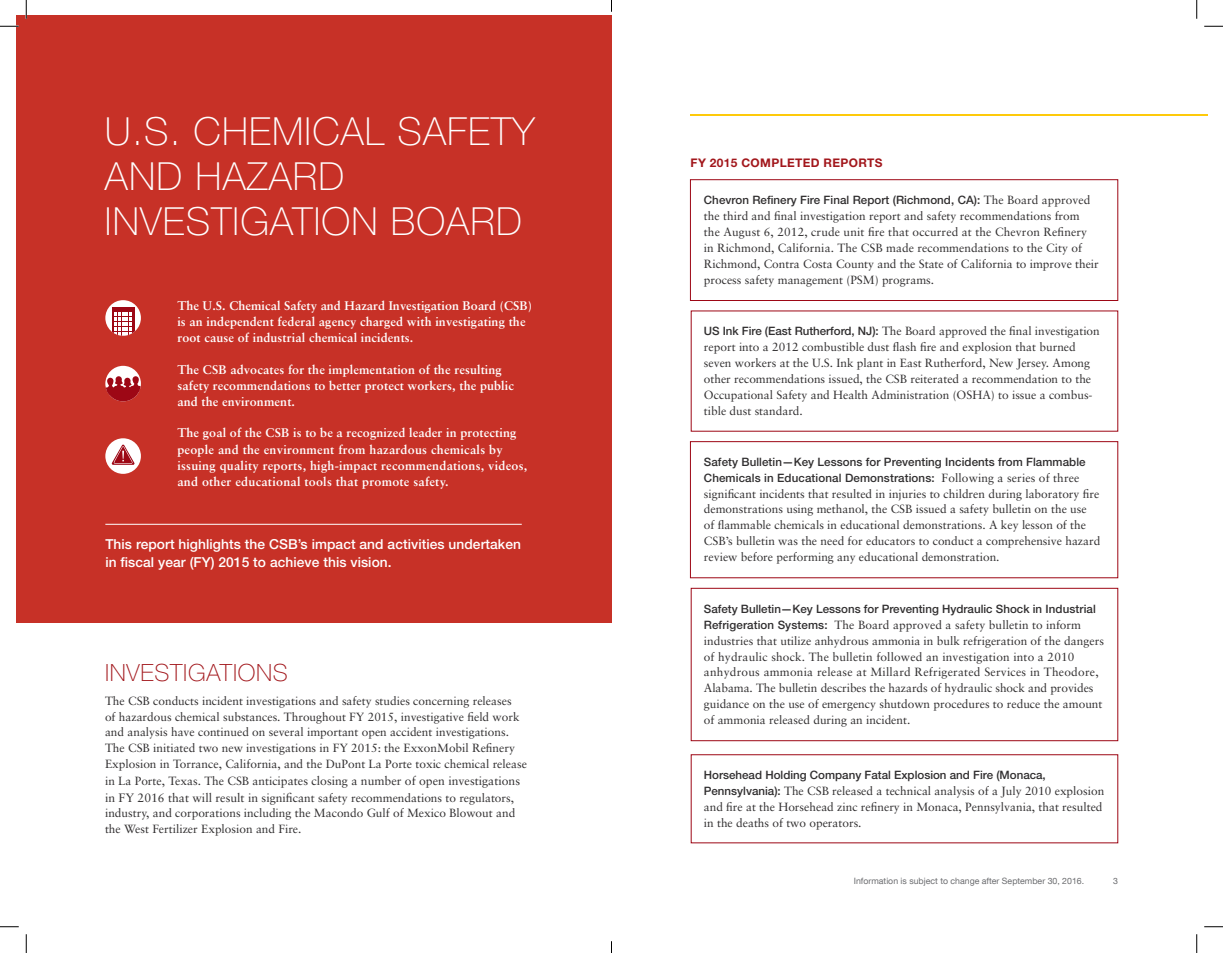
<style>
.page{position:relative;width:1223px;height:953px;background:#fff}
.page>*{position:absolute;margin:0;border:0;box-sizing:border-box;transform-origin:0 0}
.t1{font:100 38.75px/45px "Helvetica Neue LT";letter-spacing:.03em;color:#fff}
.t2{font:100 23.75px "Helvetica Neue LT";letter-spacing:.03em;color:#a2171c}
.body{font:500 13.75px/17.5px "Helvetica Neue LT";letter-spacing:.005em;color:#fff}
.body-2{font:700 12.5px/16.2px "Sabon";letter-spacing:.01em;color:#fff}
.body-3{font:12.25px "Sabon";color:#312f30}
.body-4{font:11.88px/16px "Sabon";color:#312f30}
.subhead{font:700 11.88px "Helvetica Neue LT";letter-spacing:.03em;color:#a2171c}
.body-5{font:500 11.5px/16px "Helvetica Neue LT";letter-spacing:.005em;color:#312f30}
.t3{font:8.75px "Helvetica Neue LT Com";color:#6c6d70}
.s1{font-size:11.88px}
.s2{font-size:12.25px}
.s3{font-family:"Sabon";font-weight:400;font-size:11.88px}
.s4{font-family:"Helvetica Neue LT";font-weight:500;font-size:11.5px}
</style>
<div class="page">
<hr style="left:690px;top:114px;width:518px;height:2px;background:#feca0a">
<div style="left:690px;top:179px;width:428px;height:122px;border:1px solid #9d0715"></div>
<div style="left:691px;top:588px;width:427px;height:152px;border:1px solid #9d0715"></div>
<div style="left:690px;top:441px;width:428px;height:137px;border:1px solid #9d0715"></div>
<div style="left:16px;top:15px;width:595px;height:607px;background:#c73127"></div>
<svg style="left:105px;top:300px;width:36px;height:36px"></svg>
<svg style="left:112px;top:307px;width:22px;height:28px"></svg>
<div style="left:105px;top:366px;width:36px;height:35px;background:#fff;border-radius:50%"></div>
<svg style="left:105px;top:376px;width:36px;height:14px"></svg>
<svg style="left:106px;top:390px;width:34px;height:11px"></svg>
<hr style="left:105px;top:524px;width:417px;height:1px;background:#fff">
<div style="left:105px;top:438px;width:36px;height:36px;background:#fff;border-radius:50%"></div>
<svg style="left:111px;top:444px;width:24px;height:21px"></svg>
<svg style="left:0;top:25px;width:19px;height:2px"></svg>
<svg style="left:1204px;top:25px;width:18px;height:2px"></svg>
<svg style="left:0;top:926px;width:19px;height:1px"></svg>
<svg style="left:1204px;top:926px;width:18px;height:1px"></svg>
<svg style="left:25px;top:0;width:2px;height:19px"></svg>
<svg style="left:25px;top:934px;width:2px;height:18px"></svg>
<svg style="left:1196px;top:0;width:1px;height:19px"></svg>
<svg style="left:1196px;top:934px;width:1px;height:18px"></svg>
<p class="t1" style="left:105px;top:109px;width:431px">U.S. CHEMICAL SAFETY<br>AND HAZARD<br>INVESTIGATION BOARD</p>
<p class="body-2" style="left:177px;top:297px;width:356px">The U.S. Chemical Safety and Hazard Investigation Board (CSB) is an independent federal agency charged with investigating the root cause of industrial chemical incidents.</p>
<p class="body-2" style="left:177px;top:361px;width:338px">The CSB advocates for the implementation of the resulting safety recommendations to better protect workers, the public and the environment.</p>
<p class="body-2" style="left:177px;top:424px;width:351px">The goal of the CSB is to be a recognized leader in protecting people and the environment from hazardous chemicals by issuing quality reports, high-impact recommendations, videos, and other educational tools that promote safety.</p>
<p class="body" style="left:105px;top:535px;width:417px">This report highlights the CSB’s impact and activities undertaken in fiscal year (FY) 2015 to achieve this vision.</p>
<p class="t2" style="left:105px;top:659px;width:184px">INVESTIGATIONS</p>
<p class="body-4" style="left:105px;top:692px;width:423px">The CSB conducts incident investigations and safety studies concerning releases<br>of hazardous chemical substances. Throughout FY 2015, investigative field work and analysis have continued on several important open accident investigations.<br>The CSB initiated two new investigations in FY 2015: the ExxonMobil Refinery Explosion in Torrance, California, and the DuPont La Porte toxic chemical release</p>
<p class="body-3" style="left:105px;top:773px;width:416px"><span class="s1">in La Porte, Texas. The CSB antic</span>ipates closing a number of open investigations</p>
<p class="body-4" style="left:105px;top:789px;width:412px;text-align:justify"><span class="s2">in FY 2016 that will result in significa</span>nt safety recommendations to regulators, industry, and corporations including the Macondo Gulf of Mexico Blowout and the West Fertilizer Explosion and Fire.</p>
<p class="subhead" style="left:690px;top:155px;width:193px">FY 2015 COMPLETED REPORTS</p>
<p class="body-5" style="left:704px;top:192px;width:388px">Chevron Refinery Fire Final Report (Richmond, CA): <span class="s3">The Board approved</span></p>
<p class="body-4" style="left:704px;top:208px;width:396px">the third and final investigation report and safety recommendations from<br>the August 6, 2012, crude unit fire that occurred at the Chevron Refinery in Richmond, California. The CSB made recommendations to the City of Richmond, Contra Costa County and the State of California to improve their process safety management (PSM) programs.</p>
<p class="body-4" style="left:704px;top:323px;width:397px"><span class="s4">US Ink Fire (East Rutherford, NJ):</span> The Board approved the final investigation report into a 2012 combustible dust flash fire and explosion that burned seven workers at the U.S. Ink plant in East Rutherford, New Jersey. Among other recommendations issued, the CSB reiterated a recommendation to the Occupational Safety and Health Administration (OSHA) to issue a combus&shy;tible dust standard.</p>
<p class="body-5" style="left:704px;top:453px;width:383px">Safety Bulletin—Key Lessons for Preventing Incidents from Flammable<br>Chemicals in Educational Demonstrations: <span class="s3">Following a series of three</span></p>
<p class="body-4" style="left:704px;top:485px;width:398px">significant incidents that resulted in injuries to children during laboratory fire demonstrations using methanol, the CSB issued a safety bulletin on the use<br>of flammable chemicals in educational demonstrations. A key lesson of the CSB’s bulletin was the need for educators to conduct a comprehensive hazard review before performing any educational demonstration.</p>
<p class="body-5" style="left:704px;top:600px;width:393px">Safety Bulletin—Key Lessons for Preventing Hydraulic Shock in Industrial</p>
<p class="body-4" style="left:704px;top:616px;width:401px"><span class="s4">Refrigeration Systems:</span> The Board approved a safety bulletin to inform industries that utilize anhydrous ammonia in bulk refrigeration of the dangers of hydraulic shock. The bulletin followed an investigation into a 2010 anhydrous ammonia release at Millard Refrigerated Services in Theodore, Alabama. The bulletin describes the hazards of hydraulic shock and provides guidance on the use of emergency shutdown procedures to reduce the amount of ammonia released during an incident.</p>
<p class="body-5" style="left:704px;top:767px;width:343px">Horsehead Holding Company Fatal Explosion and Fire (Monaca,</p>
<p class="body-4" style="left:704px;top:782px;width:402px"><span class="s4">Pennsylvania):</span> The CSB released a technical analysis of a July 2010 explosion and fire at the Horsehead zinc refinery in Monaca, Pennsylvania, that resulted in the deaths of two operators.</p>
<p class="t3" style="left:853px;top:875px;width:232px">Information is subject to change after September 30, 2016.</p>
<p class="t3" style="left:1113px;top:875px;width:6px">3</p>
</div>
